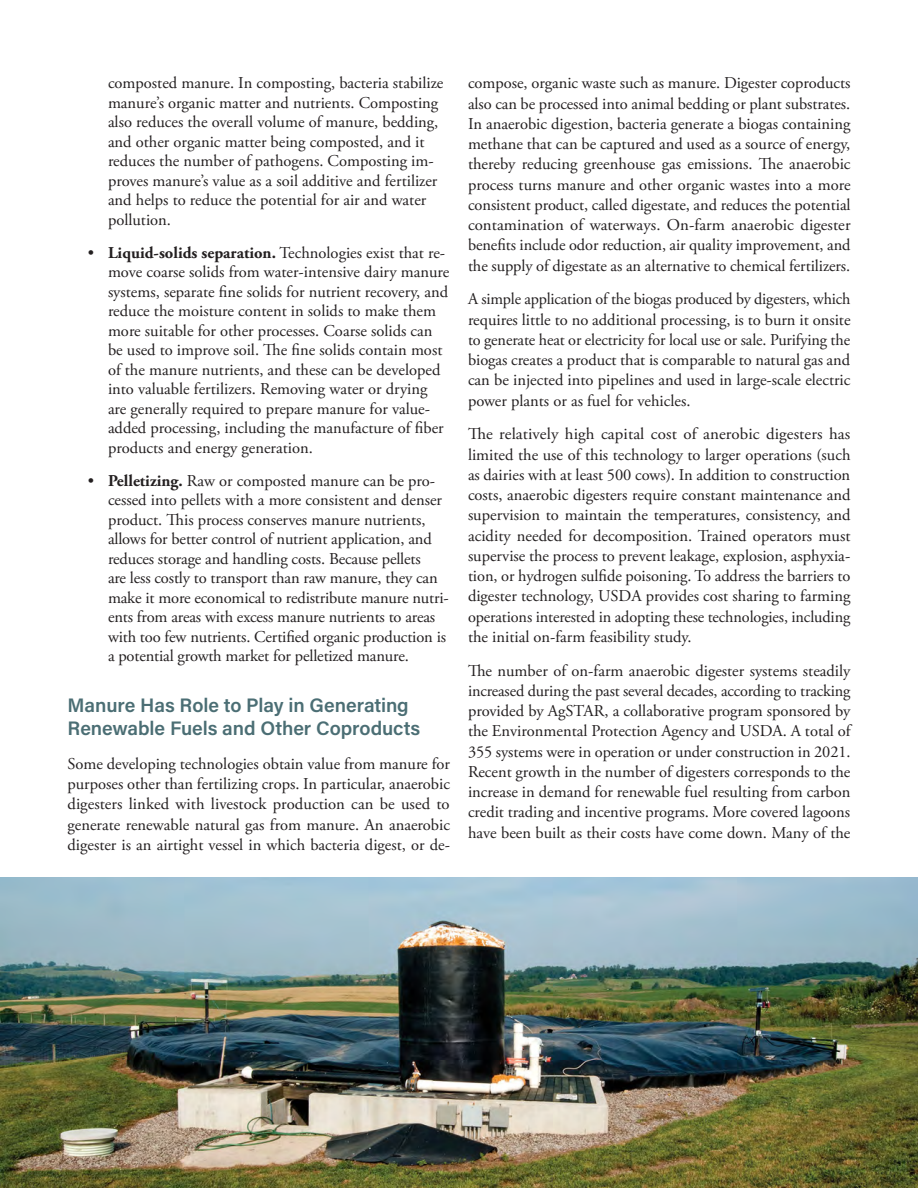
<style>
.page{position:relative;width:918px;height:1188px;background:#fff}
.page>*{position:absolute;margin:0;border:0;box-sizing:border-box;transform-origin:0 0}
.H2_RRED_Teal{font:600 19.5px/23.4px "Acumin Pro";letter-spacing:-.005em;color:#4b6e74}
.P_-_Body_Text{font:16.5px/20.2px "Adobe Garamond Pro";color:#231f20;text-align:justify}
.P_-_Bullet_Body_Text{font:16.5px/19.5px "Adobe Garamond Pro";color:#231f20}
.s1{font-weight:700}
</style>
<div class="page">
<img style="left:0;top:878px;width:918px;height:310px">
<p class="P_-_Bullet_Body_Text" style="left:108px;top:74px;width:337px">composted manure. In composting, bacteria stabilize manure’s organic matter and nutrients. Composting also reduces the overall volume of manure, bedding, and other organic matter being composted, and it reduces the number of pathogens. Composting im&shy;proves manure’s value as a soil additive and fertilizer and helps to reduce the potential for air and water pollution.</p>
<p class="P_-_Bullet_Body_Text" style="left:108px;top:244px;width:343px;text-indent:-20px">• <span class="s1">Liquid-solids separation.</span> Technologies exist that re&shy;move coarse solids from water-intensive dairy manure systems, separate fine solids for nutrient recovery, and reduce the moisture content in solids to make them more suitable for other processes. Coarse solids can be used to improve soil. The fine solids contain most of the manure nutrients, and these can be developed into valuable fertilizers. Removing water or drying are generally required to prepare manure for value&shy;added processing, including the manufacture of fiber products and energy generation.</p>
<p class="P_-_Bullet_Body_Text" style="left:108px;top:472px;width:342px;text-indent:-20px">• <span class="s1">Pelletizing.</span> Raw or composted manure can be pro&shy;cessed into pellets with a more consistent and denser product. This process conserves manure nutrients, allows for better control of nutrient application, and reduces storage and handling costs. Because pellets<br>are less costly to transport than raw manure, they can make it more economical to redistribute manure nutri&shy;ents from areas with excess manure nutrients to areas with too few nutrients. Certified organic production is a potential growth market for pelletized manure.</p>
<p class="H2_RRED_Teal" style="left:68px;top:692px;width:354px">Manure Has Role to Play in Generating<br>Renewable Fuels and Other Coproducts</p>
<p class="P_-_Body_Text" style="left:68px;top:754px;width:384px">Some developing technologies obtain value from manure for purposes other than fertilizing crops. In particular, anaerobic digesters linked with livestock production can be used to generate renewable natural gas from manure. An anaerobic digester is an airtight vessel in which bacteria digest, or de-</p>
<p class="P_-_Body_Text" style="left:468px;top:74px;width:384px">compose, organic waste such as manure. Digester coproducts also can be processed into animal bedding or plant substrates.<br>In anaerobic digestion, bacteria generate a biogas containing methane that can be captured and used as a source of energy, thereby reducing greenhouse gas emissions. The anaerobic process turns manure and other organic wastes into a more consistent product, called digestate, and reduces the potential contamination of waterways. On-farm anaerobic digester benefits include odor reduction, air quality improvement, and the supply of digestate as an alternative to chemical fertilizers.</p>
<p class="P_-_Body_Text" style="left:468px;top:290px;width:384px">A simple application of the biogas produced by digesters, which requires little to no additional processing, is to burn it onsite to generate heat or electricity for local use or sale. Purifying the biogas creates a product that is comparable to natural gas and can be injected into pipelines and used in large-scale electric power plants or as fuel for vehicles.</p>
<p class="P_-_Body_Text" style="left:468px;top:425px;width:384px">The relatively high capital cost of anerobic digesters has limited the use of this technology to larger operations (such as dairies with at least 500 cows). In addition to construction costs, anaerobic digesters require constant maintenance and supervision to maintain the temperatures, consistency, and acidity needed for decomposition. Trained operators must supervise the process to prevent leakage, explosion, asphyxia&shy;tion, or hydrogen sulfide poisoning. To address the barriers to digester technology, USDA provides cost sharing to farming operations interested in adopting these technologies, including the initial on-farm feasibility study.</p>
<p class="P_-_Body_Text" style="left:468px;top:661px;width:384px">The number of on-farm anaerobic digester systems steadily increased during the past several decades, according to tracking provided by AgSTAR, a collaborative program sponsored by the Environmental Protection Agency and USDA. A total of 355 systems were in operation or under construction in 2021.<br>Recent growth in the number of digesters corresponds to the increase in demand for renewable fuel resulting from carbon credit trading and incentive programs. More covered lagoons have been built as their costs have come down. Many of the</p>
</div>
